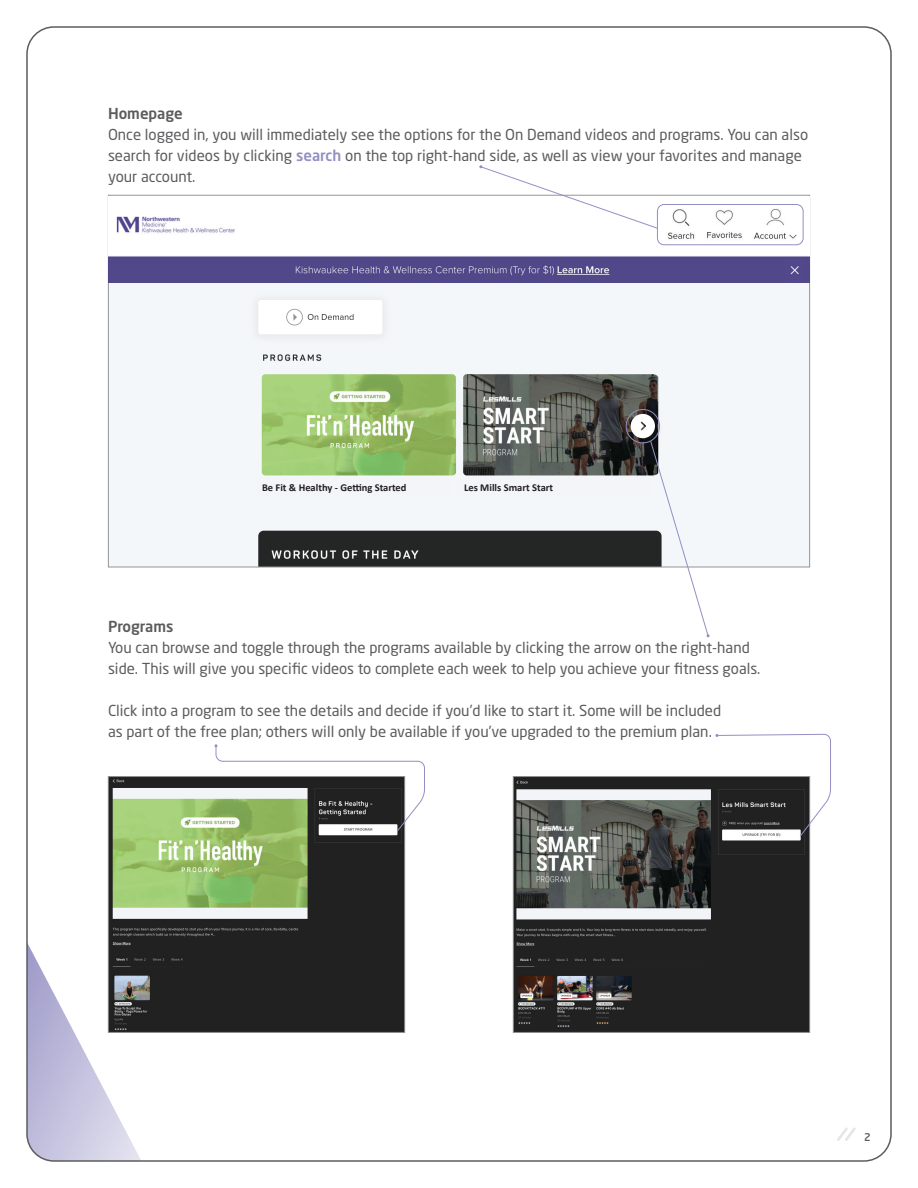
<style>
.page{position:relative;width:918px;height:1188px;background:#fff}
.page>*{position:absolute;margin:0;border:0;box-sizing:border-box;transform-origin:0 0}
.t1{font:15px/21px "Neo Sans Pro";color:#5c5c5f}
.t2{font:500 15px "Neo Sans Pro";color:#5c5c5f}
.t3{font:700 10.5px "Calibri";color:#231f20}
.t4{font:500 10.5px "Neo Sans Pro";color:#5c5c5f}
.s1{font-weight:500;color:#938fc3}
</style>
<div class="page">
<svg style="left:29px;top:430px;width:120px;height:729px"></svg>
<svg style="left:837px;top:1128px;width:19px;height:13px"></svg>
<img style="left:110px;top:778px;width:293px;height:253px">
<div style="left:108px;top:776px;width:297px;height:257px;border:1px solid #939598"></div>
<img style="left:515px;top:778px;width:293px;height:253px">
<div style="left:513px;top:776px;width:297px;height:257px;border:1px solid #939598"></div>
<svg style="left:715px;top:734px;width:116px;height:103px"></svg>
<svg style="left:214px;top:744px;width:211px;height:88px"></svg>
<img style="left:110px;top:282px;width:698px;height:283px">
<img style="left:262px;top:374px;width:194px;height:101px">
<img style="left:463px;top:374px;width:194px;height:101px">
<div style="left:255px;top:477px;width:196px;height:20px;background:#f3f5f9"></div>
<div style="left:457px;top:477px;width:196px;height:20px;background:#f3f5f9"></div>
<div style="left:626px;top:409px;width:34px;height:34px;border:1px solid #938fc3;border-radius:50%"></div>
<svg style="left:631px;top:414px;width:79px;height:223px"></svg>
<img style="left:109px;top:205px;width:700px;height:77px">
<div style="left:657px;top:204px;width:147px;height:41px;border:1px solid #938fc3;border-radius:7px"></div>
<svg style="left:479px;top:165px;width:179px;height:64px"></svg>
<p class="t2" style="left:108px;top:104px;width:76px">Homepage</p>
<p class="t1" style="left:108px;top:124px;width:702px">Once logged in, you will immediately see the options for the On Demand videos and programs. You can also search for videos by clicking <span class="s1">search</span> on the top right-hand side, as well as view your favorites and manage your account.</p>
<p class="t3" style="left:262px;top:481px;width:146px">Be Fit &amp; Healthy - Getting Started</p>
<p class="t3" style="left:464px;top:481px;width:91px">Les Mills Smart Start</p>
<p class="t2" style="left:108px;top:617px;width:67px">Programs</p>
<p class="t1" style="left:108px;top:637px;width:654px">You can browse and toggle through the programs available by clicking the arrow on the right-hand side. This will give you specific videos to complete each week to help you achieve your fitness goals.</p>
<p class="t1" style="left:108px;top:700px;width:615px">Click into a program to see the details and decide if you’d like to start it. Some will be included as part of the free plan; others will only be available if you’ve upgraded to the premium plan.</p>
<p class="t4" style="left:864px;top:1130px;width:8px">2</p>
</div>
